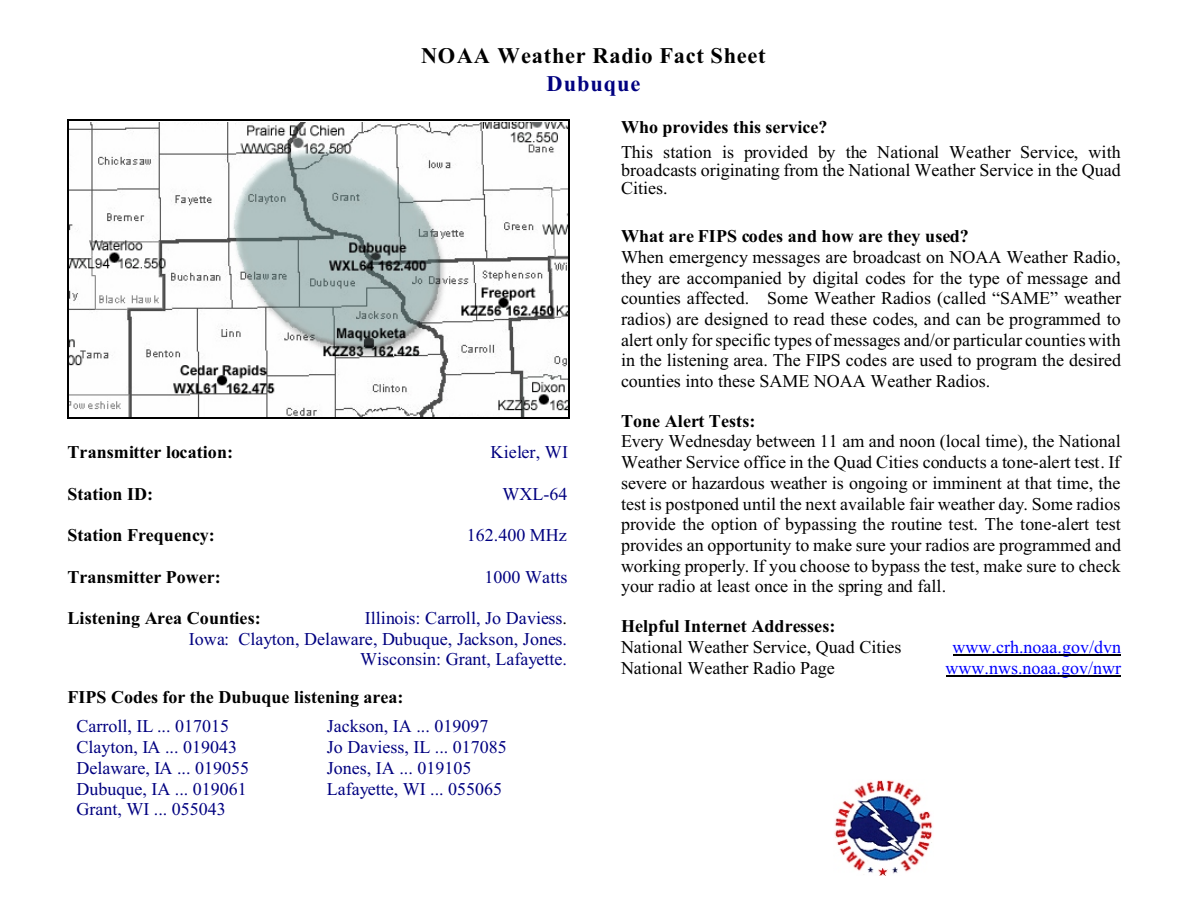
<style>
.page{position:relative;width:1188px;height:918px;background:#fff}
.page>*{position:absolute;margin:0;border:0;box-sizing:border-box;transform-origin:0 0}
.t1{font:700 22.35px "Times New Roman";letter-spacing:.03em;color:#000}
.t2{font:700 22.35px "Times New Roman";letter-spacing:.04em;color:#000080}
.t3{font:18px/20.7px "Times New Roman";color:#000;text-align:justify}
.t4{font:18px/20.7px "Times New Roman";color:#000080}
.t5{font:700 18px "Times New Roman";color:#000}
.t6{font:18px "Times New Roman";color:#00f}
.s1{color:#000}
</style>
<div class="page">
<img style="left:69px;top:122px;width:498px;height:296px">
<hr style="left:68px;top:119px;width:1px;height:300px;background:#000">
<hr style="left:568px;top:119px;width:1px;height:300px;background:#000">
<hr style="left:68px;top:119px;width:501px;height:2px;background:#000">
<hr style="left:68px;top:418px;width:501px;height:1px;background:#000">
<img style="left:834px;top:780px;width:99px;height:95px">
<hr style="left:953px;top:654px;width:167px;height:2px;background:#000">
<hr style="left:946px;top:675px;width:174px;height:1px;background:#000">
<p class="t1" style="left:421px;top:48px;width:346px">NOAA Weather Radio Fact Sheet</p>
<p class="t2" style="left:547px;top:76px;width:95px">Dubuque</p>
<p class="t5" style="left:68px;top:446px;width:167px">Transmitter location:</p>
<p class="t4" style="left:490px;top:444px;width:79px">Kieler, WI</p>
<p class="t5" style="left:68px;top:488px;width:87px">Station ID:</p>
<p class="t4" style="left:502px;top:485px;width:66px">WXL-64</p>
<p class="t5" style="left:68px;top:529px;width:149px">Station Frequency:</p>
<p class="t4" style="left:467px;top:527px;width:101px">162.400 MHz</p>
<p class="t5" style="left:68px;top:570px;width:155px">Transmitter Power:</p>
<p class="t4" style="left:484px;top:568px;width:85px">1000 Watts</p>
<p class="t5" style="left:68px;top:612px;width:195px">Listening Area Counties:</p>
<p class="t4" style="left:189px;top:609px;width:380px;text-align:right">Illinois: Carroll, Jo Daviess<span class="s1">.<br></span>Iowa: Clayton, Delaware, Dubuque, Jackson, Jones.<br>Wisconsin: Grant, Lafayette.</p>
<p class="t5" style="left:68px;top:691px;width:338px">FIPS Codes for the Dubuque listening area:</p>
<p class="t4" style="left:76px;top:718px;width:174px">Carroll, IL ... 017015<br>Clayton, IA ... 019043<br>Delaware, IA ... 019055<br>Dubuque, IA ... 019061<br>Grant, WI ... 055043</p>
<p class="t4" style="left:327px;top:718px;width:181px">Jackson, IA ... 019097<br>Jo Daviess, IL ... 017085<br>Jones, IA ... 019105<br>Lafayette, WI ... 055065</p>
<p class="t5" style="left:621px;top:121px;width:208px">Who provides this service?</p>
<p class="t3" style="left:621px;top:145px;width:501px;line-height:18px">This station is provided by the National Weather Service, with broadcasts originating from the National Weather Service in the Quad Cities.</p>
<p class="t5" style="left:621px;top:230px;width:349px">What are FIPS codes and how are they used?</p>
<p class="t3" style="left:621px;top:248px;width:502px">When emergency messages are broadcast on NOAA Weather Radio, they are accompanied by digital codes for the type of message and counties affected. Some Weather Radios (called “SAME” weather radios) are designed to read these codes, and can be programmed to alert only for specific types of messages and/or particular counties with in the listening area. The FIPS codes are used to program the desired counties into these SAME NOAA Weather Radios.</p>
<p class="t5" style="left:621px;top:415px;width:136px">Tone Alert Tests:</p>
<p class="t3" style="left:621px;top:433px;width:502px">Every Wednesday between 11 am and noon (local time), the National Weather Service office in the Quad Cities conducts a tone-alert test. If severe or hazardous weather is ongoing or imminent at that time, the test is postponed until the next available fair weather day. Some radios provide the option of bypassing the routine test. The tone-alert test provides an opportunity to make sure your radios are programmed and working properly. If you choose to bypass the test, make sure to check your radio at least once in the spring and fall.</p>
<p class="t5" style="left:621px;top:620px;width:216px">Helpful Internet Addresses:</p>
<p class="t3" style="left:621px;top:638px;width:282px">National Weather Service, Quad Cities</p>
<p class="t6" style="left:953px;top:640px;width:170px">www.crh.noaa.gov/dvn</p>
<p class="t3" style="left:621px;top:659px;width:215px">National Weather Radio Page</p>
<p class="t6" style="left:946px;top:661px;width:177px">www.nws.noaa.gov/nwr</p>
</div>
